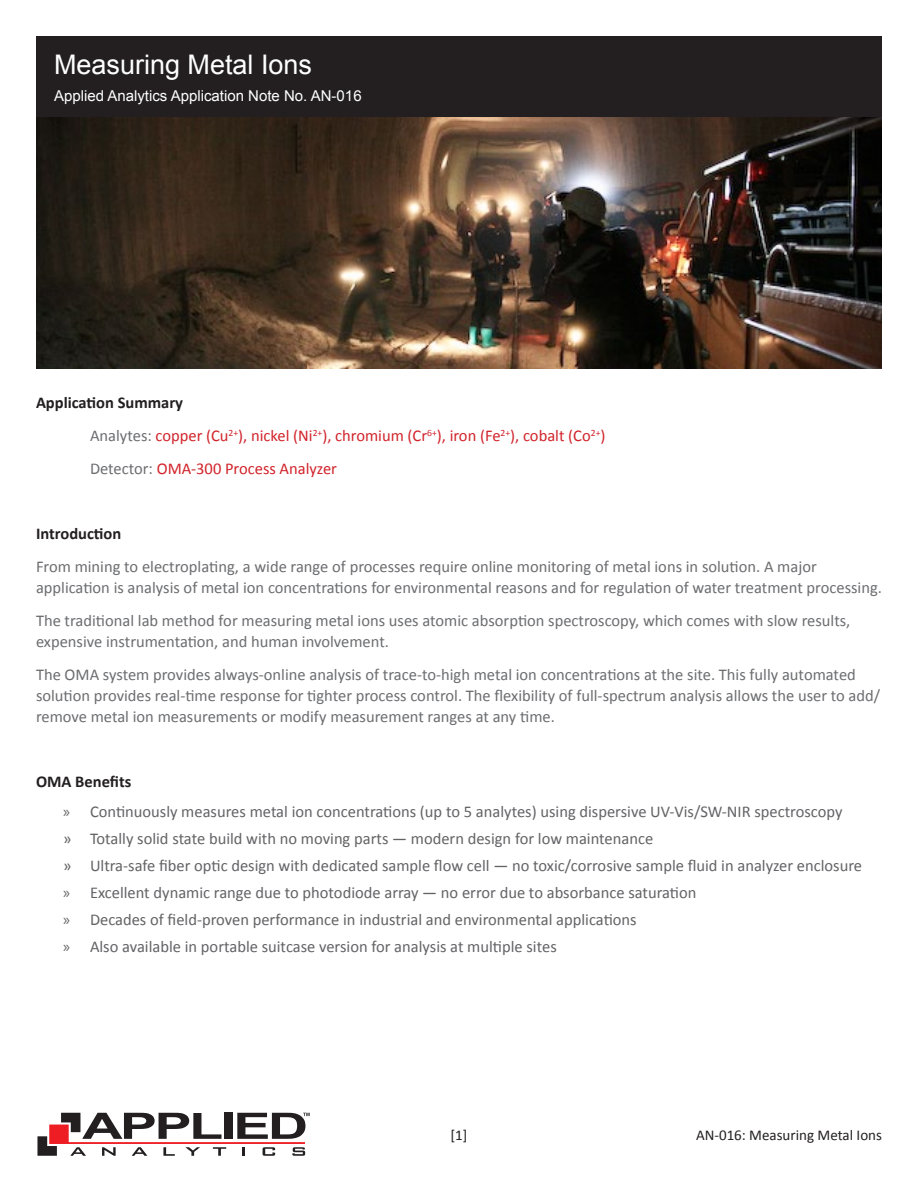
<style>
.page{position:relative;width:918px;height:1188px;background:#fff}
.page>*{position:absolute;margin:0;border:0;box-sizing:border-box;transform-origin:0 0}
.t1{font:27px "Arial";color:#fff}
.Body_Text{font:16.5px/21px "Calibri";color:#6c6d70}
.t2{font:16.5px "Calibri";color:#636366}
.Body_Text-2{font:16.5px "Calibri";color:#d1232a}
.Body_Title{font:700 16.5px "Calibri";color:#231f20}
.t3{font:15px "Arial";color:#fff}
.t4{font:15px "Calibri";color:#231f20}
.s1{color:#6c6d70}
.s2{font-family:"Myriad Pro"}
</style>
<div class="page">
<svg style="left:37px;top:1113px;width:273px;height:43px"></svg>
<div style="left:36px;top:36px;width:846px;height:81px;background:#231f20"></div>
<img style="left:36px;top:117px;width:846px;height:252px">
<p class="t1" style="left:54px;top:46px;width:260px">Measuring Metal Ions</p>
<p class="t3" style="left:54px;top:86px;width:309px">Applied Analytics Application Note No. AN-016</p>
<p class="Body_Title" style="left:36px;top:392px;width:149px">Application Summary</p>
<p class="Body_Text-2" style="left:90px;top:425px;width:517px"><span class="s1">Analytes:</span> copper (Cu<sup>2+</sup>), nickel (Ni<sup>2+</sup>), chromium (Cr<sup>6+</sup>), iron (Fe<sup>2+</sup>), cobalt (Co<sup>2+</sup>)</p>
<p class="Body_Text-2" style="left:90px;top:458px;width:248px"><span class="s1">Detector:</span> OMA-300 Process Analyzer</p>
<p class="Body_Title" style="left:36px;top:523px;width:87px">Introduction</p>
<p class="Body_Text" style="left:36px;top:556px;width:847px">From mining to electroplating, a wide range of processes require online monitoring of metal ions in solution. A major application is analysis of metal ion concentrations for environmental reasons and for regulation of water treatment processing.</p>
<p class="Body_Text" style="left:36px;top:610px;width:816px">The traditional lab method for measuring metal ions uses atomic absorption spectroscopy, which comes with slow results, expensive instrumentation, and human involvement.</p>
<p class="Body_Text" style="left:36px;top:664px;width:846px">The OMA system provides always-online analysis of trace-to-high metal ion concentrations at the site. This fully automated solution provides real-time response for tighter process control. The flexibility of full-spectrum analysis allows the user to add/ remove metal ion measurements or modify measurement ranges at any time.</p>
<p class="Body_Title" style="left:36px;top:771px;width:97px">OMA Benefits</p>
<p class="t2" style="left:63px;top:801px;width:781px"><span class="s2">»</span> Continuously measures metal ion concentrations (up to 5 analytes) using dispersive UV-Vis/SW-NIR spectroscopy</p>
<p class="t2" style="left:63px;top:828px;width:592px">» Totally solid state build with no moving parts — modern design for low maintenance</p>
<p class="t2" style="left:63px;top:855px;width:801px">» Ultra-safe fiber optic design with dedicated sample flow cell — no toxic/corrosive sample fluid in analyzer enclosure</p>
<p class="t2" style="left:63px;top:882px;width:635px"><span class="s2">»</span> Excellent dynamic range due to photodiode array — no error due to absorbance saturation</p>
<p class="t2" style="left:63px;top:909px;width:575px"><span class="s2">»</span> Decades of field-proven performance in industrial and environmental applications</p>
<p class="t2" style="left:63px;top:936px;width:495px"><span class="s2">»</span> Also available in portable suitcase version for analysis at multiple sites</p>
<p class="t4" style="left:451px;top:1125px;width:18px">[1]</p>
<p class="t4" style="left:696px;top:1125px;width:187px">AN-016: Measuring Metal Ions</p>
</div>
